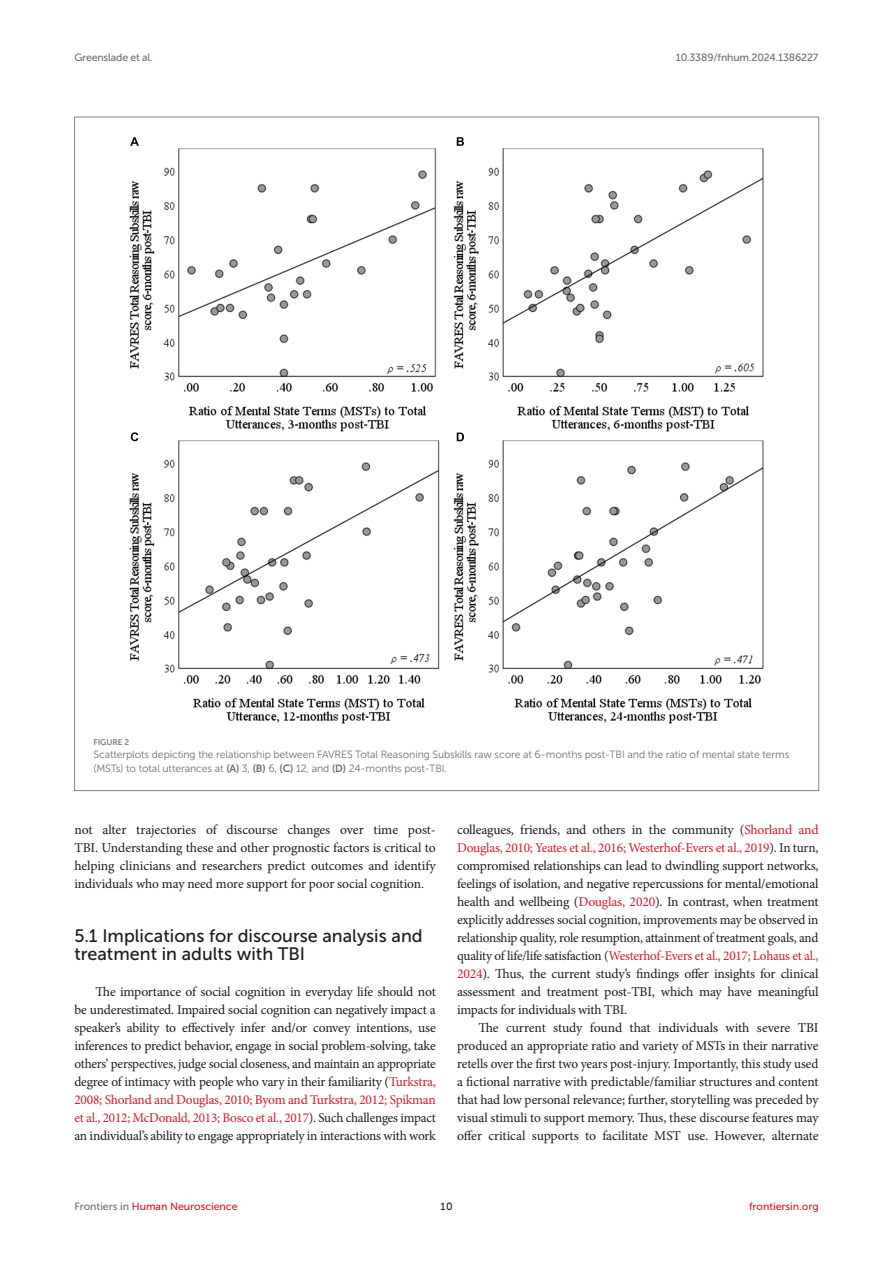
<style>
.page{position:relative;width:893px;height:1263px;background:#fff}
.page>*{position:absolute;margin:0;border:0;box-sizing:border-box;transform-origin:0 0}
.HEAD_2{font:18px/18px "Museo Sans 500";color:#1b1c1b}
.TEXT_FLUSH{font:13.5px/18px "Minion Pro";letter-spacing:-.02em;color:#1b1c1b;text-align:justify}
.TEXT{font:13.5px/18px "Minion Pro";letter-spacing:-.005em;color:#1b1c1b;text-align:justify}
.FIG_LEG{font:10.5px/13.5px "Museo Sans 300";letter-spacing:-.01em;color:#706f70}
.t1{font:10.5px "Museo Sans 500";color:#d51a2c}
.t2{font:10.5px "Museo Sans 500";letter-spacing:-.015em;color:#706f70}
.t3{font:10.5px "Museo Sans 500";color:#1b1c1b}
.FIG_HD{font:8.25px "Museo Sans 700";letter-spacing:-.01em;color:#7e7f7f}
.s1{font-family:"Museo Sans 700"}
.s2{color:#d51a2c}
.s3{color:#706f70}
</style>
<div class="page">
<img style="left:129px;top:137px;width:635px;height:587px">
<p class="t2" style="left:74px;top:51px;width:80px">Greenslade et al.</p>
<p class="t2" style="left:676px;top:51px;width:144px">10.3389/fnhum.2024.1386227</p>
<p class="FIG_HD" style="left:94px;top:737px;width:37px">FIGURE 2</p>
<p class="FIG_LEG" style="left:94px;top:748px;width:697px">Scatterplots depicting the relationship between FAVRES Total Reasoning Subskills raw score at 6-months post-TBI and the ratio of mental state terms (MSTs) to total utterances at <span class="s1">(A)</span> 3, <span class="s1">(B)</span> 6, <span class="s1">(C)</span> 12, and <span class="s1">(D)</span> 24-months post-TBI.</p>
<p class="TEXT" style="left:74px;top:821px;width:363px">not alter trajectories of discourse changes over time post-TBI. Understanding these and other prognostic factors is critical to helping clinicians and researchers predict outcomes and identify individuals who may need more support for poor social cognition.</p>
<p class="HEAD_2" style="left:74px;top:927px;width:350px">5.1 Implications for discourse analysis and treatment in adults with TBI</p>
<p class="TEXT_FLUSH" style="left:74px;top:983px;width:363px;text-indent:21px">The importance of social cognition in everyday life should not be underestimated. Impaired social cognition can negatively impact a speaker’s ability to effectively infer and/or convey intentions, use inferences to predict behavior, engage in social problem-solving, take others’ perspectives, judge social closeness, and maintain an appropriate degree of intimacy with people who vary in their familiarity (<span class="s2">Turkstra, 2008; Shorland and Douglas, 2010; Byom and Turkstra, 2012; Spikman et al., 2012; McDonald, 2013; Bosco et al., 2017</span>). Such challenges impact an individual’s ability to engage appropriately in interactions with work</p>
<p class="TEXT_FLUSH" style="left:457px;top:821px;width:363px">colleagues, friends, and others in the community (<span class="s2">Shorland and Douglas, 2010; Yeates et al., 2016; Westerhof-Evers et al., 2019</span>). In turn, compromised relationships can lead to dwindling support networks, feelings of isolation, and negative repercussions for mental/emotional health and wellbeing (<span class="s2">Douglas, 2020</span>). In contrast, when treatment explicitly addresses social cognition, improvements may be observed in relationship quality, role resumption, attainment of treatment goals, and quality of life/life satisfaction (<span class="s2">Westerhof-Evers et al., 2017; Lohaus et al., 2024</span>). Thus, the current study’s findings offer insights for clinical assessment and treatment post-TBI, which may have meaningful impacts for individuals with TBI.</p>
<p class="TEXT" style="left:457px;top:1019px;width:363px;text-indent:21px">The current study found that individuals with severe TBI produced an appropriate ratio and variety of MSTs in their narrative retells over the first two years post-injury. Importantly, this study used a fictional narrative with predictable/familiar structures and content that had low personal relevance; further, storytelling was preceded by visual stimuli to support memory. Thus, these discourse features may offer critical supports to facilitate MST use. However, alternate</p>
<p class="t1" style="left:74px;top:1200px;width:165px"><span class="s3">Frontiers in</span> Human Neuroscience</p>
<p class="t3" style="left:440px;top:1200px;width:14px">10</p>
<p class="t1" style="left:749px;top:1200px;width:71px">frontiersin.org</p>
</div>
